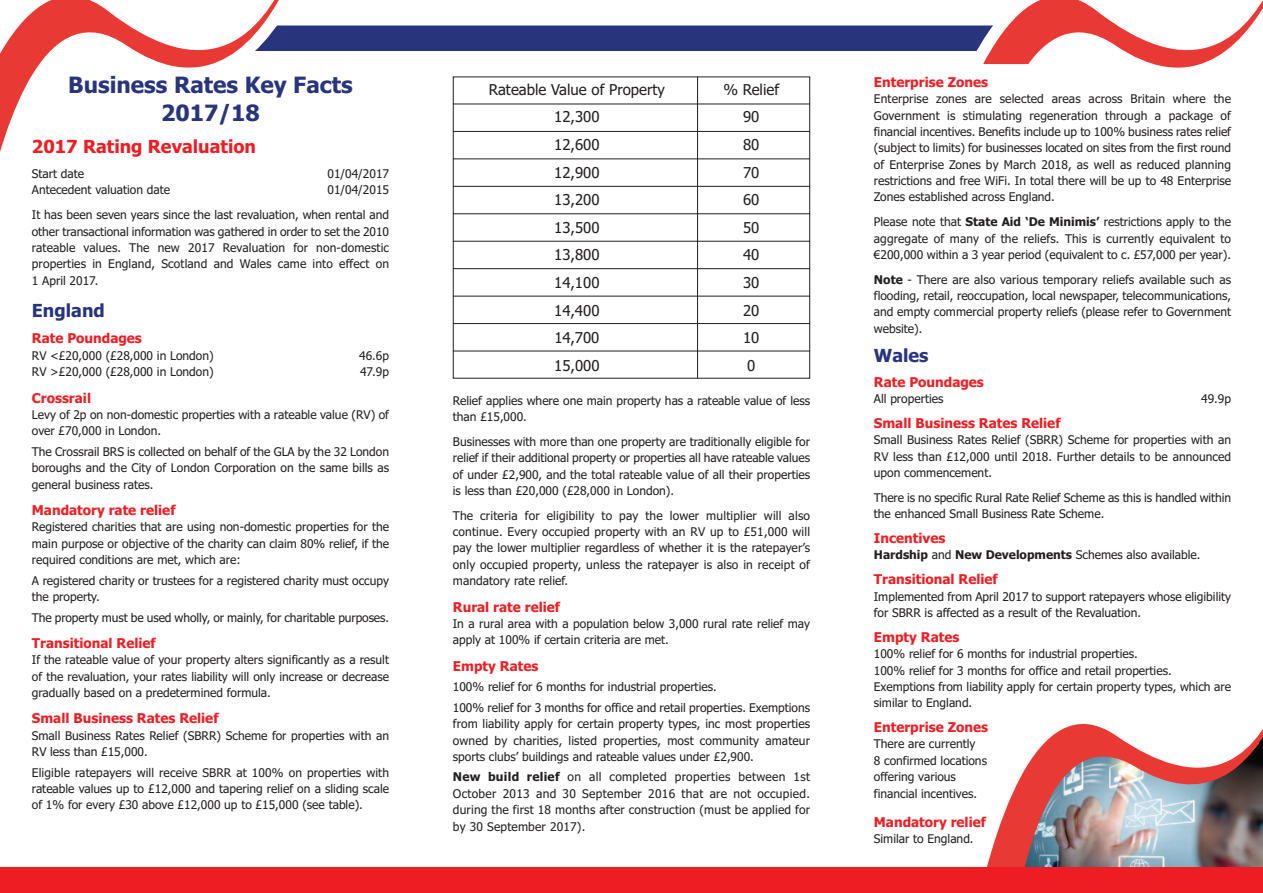
<style>
.page{position:relative;width:1263px;height:893px;background:#fff}
.page>*{position:absolute;margin:0;border:0;box-sizing:border-box;transform-origin:0 0}
.t1{font:700 22.5px/28.3px "Tahoma";color:#28357c;text-align:center}
.t2{font:700 18px "Tahoma";color:#ee1d23}
.t3{font:700 18px "Tahoma";color:#28357c}
.t4{font:15px "Tahoma";color:#231f20}
.t5{font:700 13.5px "Tahoma";color:#ee1d23}
.t6{font:12px/16.4px "Tahoma";color:#231f20;text-align:justify}
.s1{font-weight:700}
</style>
<div class="page">
<img style="left:987px;top:724px;width:276px;height:143px">
<div style="left:0;top:867px;width:1263px;height:26px;background:#ee1d23"></div>
<svg style="left:0;top:0;width:230px;height:152px"></svg>
<svg style="left:230px;top:0;width:1033px;height:91px"></svg>
<div style="left:453px;top:77px;width:357px;height:302px;border:1px solid #231f20"></div>
<hr style="left:453px;top:104px;width:357px;height:1px;background:#231f20">
<hr style="left:453px;top:131px;width:357px;height:1px;background:#231f20">
<hr style="left:453px;top:158px;width:357px;height:1px;background:#231f20">
<hr style="left:453px;top:186px;width:357px;height:1px;background:#231f20">
<hr style="left:453px;top:213px;width:357px;height:1px;background:#231f20">
<hr style="left:453px;top:241px;width:357px;height:1px;background:#231f20">
<hr style="left:453px;top:268px;width:357px;height:1px;background:#231f20">
<hr style="left:453px;top:296px;width:357px;height:1px;background:#231f20">
<hr style="left:453px;top:323px;width:357px;height:1px;background:#231f20">
<hr style="left:453px;top:351px;width:357px;height:1px;background:#231f20">
<hr style="left:697px;top:77px;width:1px;height:301px;background:#231f20">
<h1 class="t1" style="left:68px;top:71px;width:286px">Business Rates Key Facts<br>2017/18</h1>
<h2 class="t2" style="left:32px;top:137px;width:226px">2017 Rating Revaluation</h2>
<p class="t6" style="left:32px;top:166px;width:54px">Start date</p>
<p class="t6" style="left:327px;top:166px;width:63px">01/04/2017</p>
<p class="t6" style="left:32px;top:182px;width:140px">Antecedent valuation date</p>
<p class="t6" style="left:32px;top:178px;width:359px;line-height:24.9px;text-align:right">01/04/2015<br>It has been seven years since the last revaluation, when rental and</p>
<p class="t6" style="left:32px;top:223px;width:359px">other transactional information was gathered in order to set the 2010 rateable values. The new 2017 Revaluation for non-domestic properties in England, Scotland and Wales came into effect on 1 April 2017.</p>
<h2 class="t3" style="left:32px;top:300px;width:74px">England</h2>
<p class="t5" style="left:32px;top:331px;width:111px">Rate Poundages</p>
<p class="t6" style="left:32px;top:347px;width:183px">RV &lt;£20,000 (£28,000 in London)</p>
<p class="t6" style="left:359px;top:347px;width:31px">46.6p</p>
<p class="t6" style="left:32px;top:364px;width:183px">RV &gt;£20,000 (£28,000 in London)</p>
<p class="t6" style="left:360px;top:364px;width:31px">47.9p</p>
<p class="t5" style="left:32px;top:390px;width:61px">Crossrail</p>
<p class="t6" style="left:32px;top:407px;width:359px">Levy of 2p on non-domestic properties with a rateable value (RV) of over £70,000 in London.</p>
<p class="t6" style="left:32px;top:443px;width:359px">The Crossrail BRS is collected on behalf of the GLA by the 32 London boroughs and the City of London Corporation on the same bills as general business rates.</p>
<p class="t5" style="left:32px;top:502px;width:145px">Mandatory rate relief</p>
<p class="t6" style="left:32px;top:519px;width:359px">Registered charities that are using non-domestic properties for the main purpose or objective of the charity can claim 80% relief, if the required conditions are met, which are:</p>
<p class="t6" style="left:32px;top:572px;width:359px">A registered charity or trustees for a registered charity must occupy the property.</p>
<p class="t6" style="left:32px;top:609px;width:359px">The property must be used wholly, or mainly, for charitable purposes.</p>
<p class="t5" style="left:32px;top:635px;width:125px">Transitional Relief</p>
<p class="t6" style="left:32px;top:652px;width:359px">If the rateable value of your property alters significantly as a result of the revaluation, your rates liability will only increase or decrease gradually based on a predetermined formula.</p>
<p class="t5" style="left:32px;top:711px;width:188px">Small Business Rates Relief</p>
<p class="t6" style="left:32px;top:727px;width:359px">Small Business Rates Relief (SBRR) Scheme for properties with an<br>RV less than £15,000.</p>
<p class="t6" style="left:32px;top:764px;width:359px">Eligible ratepayers will receive SBRR at 100% on properties with rateable values up to £12,000 and tapering relief on a sliding scale of 1% for every £30 above £12,000 up to £15,000 (see table).</p>
<p class="t4" style="left:489px;top:81px;width:177px">Rateable Value of Property</p>
<p class="t4" style="left:723px;top:81px;width:57px">% Relief</p>
<p class="t4" style="left:554px;top:108px;width:47px">12,300</p>
<p class="t4" style="left:743px;top:108px;width:18px">90</p>
<p class="t4" style="left:554px;top:136px;width:47px">12,600</p>
<p class="t4" style="left:743px;top:136px;width:18px">80</p>
<p class="t4" style="left:554px;top:164px;width:47px">12,900</p>
<p class="t4" style="left:743px;top:164px;width:18px">70</p>
<p class="t4" style="left:554px;top:191px;width:47px">13,200</p>
<p class="t4" style="left:743px;top:191px;width:18px">60</p>
<p class="t4" style="left:554px;top:219px;width:47px">13,500</p>
<p class="t4" style="left:743px;top:219px;width:18px">50</p>
<p class="t4" style="left:554px;top:246px;width:47px">13,800</p>
<p class="t4" style="left:743px;top:246px;width:18px">40</p>
<p class="t4" style="left:554px;top:274px;width:47px">14,100</p>
<p class="t4" style="left:743px;top:274px;width:18px">30</p>
<p class="t4" style="left:554px;top:302px;width:47px">14,400</p>
<p class="t4" style="left:743px;top:302px;width:18px">20</p>
<p class="t4" style="left:554px;top:329px;width:46px">14,700</p>
<p class="t4" style="left:743px;top:329px;width:18px">10</p>
<p class="t4" style="left:554px;top:357px;width:47px">15,000</p>
<p class="t4" style="left:747px;top:357px;width:10px">0</p>
<p class="t6" style="left:453px;top:392px;width:359px">Relief applies where one main property has a rateable value of less than £15,000.</p>
<p class="t6" style="left:453px;top:433px;width:359px">Businesses with more than one property are traditionally eligible for relief if their additional property or properties all have rateable values of under £2,900, and the total rateable value of all their properties is less than £20,000 (£28,000 in London).</p>
<p class="t6" style="left:453px;top:507px;width:359px">The criteria for eligibility to pay the lower multiplier will also continue. Every occupied property with an RV up to £51,000 will pay the lower multiplier regardless of whether it is the ratepayer’s only occupied property, unless the ratepayer is also in receipt of mandatory rate relief.</p>
<p class="t5" style="left:453px;top:599px;width:109px">Rural rate relief</p>
<p class="t6" style="left:453px;top:616px;width:359px">In a rural area with a population below 3,000 rural rate relief may apply at 100% if certain criteria are met.</p>
<p class="t5" style="left:453px;top:658px;width:87px">Empty Rates</p>
<p class="t6" style="left:453px;top:677px;width:359px;line-height:20.5px">100% relief for 6 months for industrial properties.<br>100% relief for 3 months for office and retail properties. Exemptions</p>
<p class="t6" style="left:453px;top:716px;width:359px">from liability apply for certain property types, inc most properties owned by charities, listed properties, most community amateur sports clubs’ buildings and rateable values under £2,900.</p>
<p class="t6" style="left:453px;top:769px;width:359px"><span class="s1">New build relief</span> on all completed properties between 1st October 2013 and 30 September 2016 that are not occupied. during the first 18 months after construction (must be applied for by 30 September 2017).</p>
<p class="t5" style="left:874px;top:74px;width:116px">Enterprise Zones</p>
<p class="t6" style="left:874px;top:91px;width:359px">Enterprise zones are selected areas across Britain where the Government is stimulating regeneration through a package of financial incentives. Benefits include up to 100% business rates relief (subject to limits) for businesses located on sites from the first round of Enterprise Zones by March 2018, as well as reduced planning restrictions and free WiFi. In total there will be up to 48 Enterprise Zones established across England.</p>
<p class="t6" style="left:874px;top:214px;width:359px">Please note that <span class="s1">State Aid ‘De Minimis’</span> restrictions apply to the aggregate of many of the reliefs. This is currently equivalent to €200,000 within a 3 year period (equivalent to c. £57,000 per year).</p>
<p class="t6" style="left:874px;top:271px;width:359px"><span class="s1">Note</span> - There are also various temporary reliefs available such as flooding, retail, reoccupation, local newspaper, telecommunications, and empty commercial property reliefs (please refer to Government website).</p>
<h2 class="t3" style="left:874px;top:345px;width:56px">Wales</h2>
<p class="t5" style="left:874px;top:374px;width:111px">Rate Poundages</p>
<p class="t6" style="left:874px;top:391px;width:71px">All properties</p>
<p class="t6" style="left:1201px;top:391px;width:31px">49.9p</p>
<p class="t5" style="left:874px;top:415px;width:188px">Small Business Rates Relief</p>
<p class="t6" style="left:874px;top:432px;width:359px">Small Business Rates Relief (SBRR) Scheme for properties with an RV less than £12,000 until 2018. Further details to be announced upon commencement.</p>
<p class="t6" style="left:874px;top:490px;width:359px">There is no specific Rural Rate Relief Scheme as this is handled within the enhanced Small Business Rate Scheme.</p>
<p class="t5" style="left:874px;top:530px;width:73px">Incentives</p>
<p class="t6" style="left:874px;top:547px;width:328px"><span class="s1">Hardship</span> and <span class="s1">New Developments</span> Schemes also available.</p>
<p class="t5" style="left:874px;top:572px;width:125px">Transitional Relief</p>
<p class="t6" style="left:874px;top:588px;width:359px">Implemented from April 2017 to support ratepayers whose eligibility for SBRR is affected as a result of the Revaluation.</p>
<p class="t5" style="left:874px;top:629px;width:87px">Empty Rates</p>
<p class="t6" style="left:874px;top:646px;width:359px;text-align:left">100% relief for 6 months for industrial properties.<br>100% relief for 3 months for office and retail properties.<br>Exemptions from liability apply for certain property types, which are similar to England.</p>
<p class="t5" style="left:874px;top:719px;width:116px">Enterprise Zones</p>
<p class="t6" style="left:874px;top:736px;width:115px;text-align:left">There are currently<br>8 confirmed locations offering various financial incentives.</p>
<p class="t5" style="left:874px;top:814px;width:114px">Mandatory relief</p>
<p class="t6" style="left:874px;top:831px;width:101px">Similar to England.</p>
</div>
